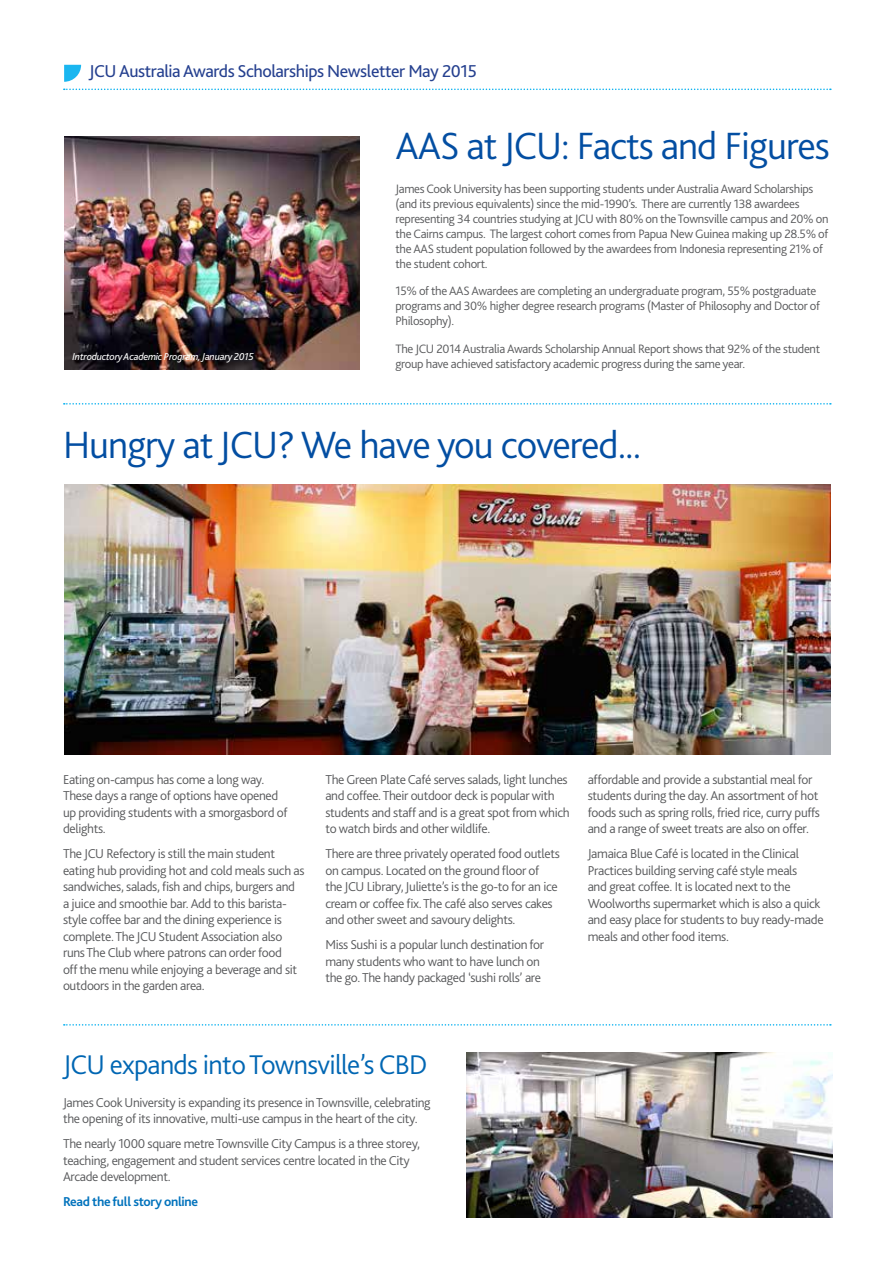
<style>
.page{position:relative;width:893px;height:1263px;background:#fff}
.page>*{position:absolute;margin:0;border:0;box-sizing:border-box;transform-origin:0 0}
.t1{font:300 39.75px "Bliss 2";letter-spacing:-.025em;color:#034ea2}
.t2{font:300 28.35px "Bliss 2";letter-spacing:-.025em;color:#0066b3}
.t3{font:18px "Bliss 2";letter-spacing:-.025em;color:#25408f}
.t4{font:300 13.5px/16.5px "Bliss 2";letter-spacing:-.025em;color:#58595b}
.t5{font:700 13.5px "Bliss 2";letter-spacing:-.025em;color:#0072bc}
.t6{font:300 12.75px/15px "Bliss 2";letter-spacing:-.025em;color:#58595b}
.t7{font:italic 10.5px "Bliss 2";letter-spacing:-.025em;color:#fff}
</style>
<div class="page">
<svg style="left:64px;top:65px;width:17px;height:17px"></svg>
<svg style="left:64px;top:89px;width:767px;height:1px"></svg>
<svg style="left:64px;top:403px;width:767px;height:2px"></svg>
<svg style="left:64px;top:1024px;width:767px;height:1px"></svg>
<img style="left:64px;top:136px;width:295px;height:233px">
<img style="left:466px;top:1052px;width:366px;height:165px">
<img style="left:64px;top:484px;width:767px;height:270px">
<h3 class="t3" style="left:89px;top:60px;width:389px">JCU Australia Awards Scholarships Newsletter May 2015</h3>
<p class="t7" style="left:73px;top:350px;width:183px">Introductory Academic Program, January 2015</p>
<h1 class="t1" style="left:395px;top:121px;width:436px">AAS at JCU: Facts and Figures</h1>
<p class="t6" style="left:395px;top:181px;width:435px">James Cook University has been supporting students under Australia Award Scholarships (and its previous equivalents) since the mid-1990’s. There are currently 138 awardees representing 34 countries studying at JCU with 80% on the Townsville campus and 20% on the Cairns campus. The largest cohort comes from Papua New Guinea making up 28.5% of the AAS student population followed by the awardees from Indonesia representing 21% of the student cohort.</p>
<p class="t6" style="left:395px;top:283px;width:426px">15% of the AAS Awardees are completing an undergraduate program, 55% postgraduate programs and 30% higher degree research programs (Master of Philosophy and Doctor of<br>Philosophy).</p>
<p class="t6" style="left:395px;top:341px;width:426px">The JCU 2014 Australia Awards Scholarship Annual Report shows that 92% of the student group have achieved satisfactory academic progress during the same year.</p>
<h1 class="t1" style="left:63px;top:420px;width:580px">Hungry at JCU? We have you covered...</h1>
<p class="t4" style="left:63px;top:771px;width:226px">Eating on-campus has come a long way.<br>These days a range of options have opened up providing students with a smorgasbord of delights.</p>
<p class="t4" style="left:63px;top:846px;width:243px">The JCU Refectory is still the main student eating hub providing hot and cold meals such as sandwiches, salads, fish and chips, burgers and a juice and smoothie bar. Add to this barista&shy;style coffee bar and the dining experience is complete. The JCU Student Association also runs The Club where patrons can order food<br>off the menu while enjoying a beverage and sit outdoors in the garden area.</p>
<p class="t4" style="left:325px;top:771px;width:246px">The Green Plate Café serves salads, light lunches and coffee. Their outdoor deck is popular with students and staff and is a great spot from which to watch birds and other wildlife.</p>
<p class="t4" style="left:325px;top:845px;width:236px">There are three privately operated food outlets on campus. Located on the ground floor of the JCU Library, Juliette’s is the go-to for an ice cream or coffee fix. The café also serves cakes and other sweet and savoury delights.</p>
<p class="t4" style="left:325px;top:936px;width:220px">Miss Sushi is a popular lunch destination for many students who want to have lunch on the go. The handy packaged ‘sushi rolls’ are</p>
<p class="t4" style="left:588px;top:771px;width:234px">affordable and provide a substantial meal for students during the day. An assortment of hot foods such as spring rolls, fried rice, curry puffs and a range of sweet treats are also on offer.</p>
<p class="t4" style="left:588px;top:845px;width:237px">Jamaica Blue Café is located in the Clinical Practices building serving café style meals<br>and great coffee. It is located next to the Woolworths supermarket which is also a quick and easy place for students to buy ready-made meals and other food items.</p>
<h2 class="t2" style="left:63px;top:1047px;width:366px">JCU expands into Townsville’s CBD</h2>
<p class="t4" style="left:63px;top:1094px;width:369px">James Cook University is expanding its presence in Townsville, celebrating the opening of its innovative, multi-use campus in the heart of the city.</p>
<p class="t4" style="left:63px;top:1135px;width:359px">The nearly 1000 square metre Townsville City Campus is a three storey, teaching, engagement and student services centre located in the City<br>Arcade development.</p>
<p class="t5" style="left:63px;top:1193px;width:136px">Read the full story online</p>
</div>
